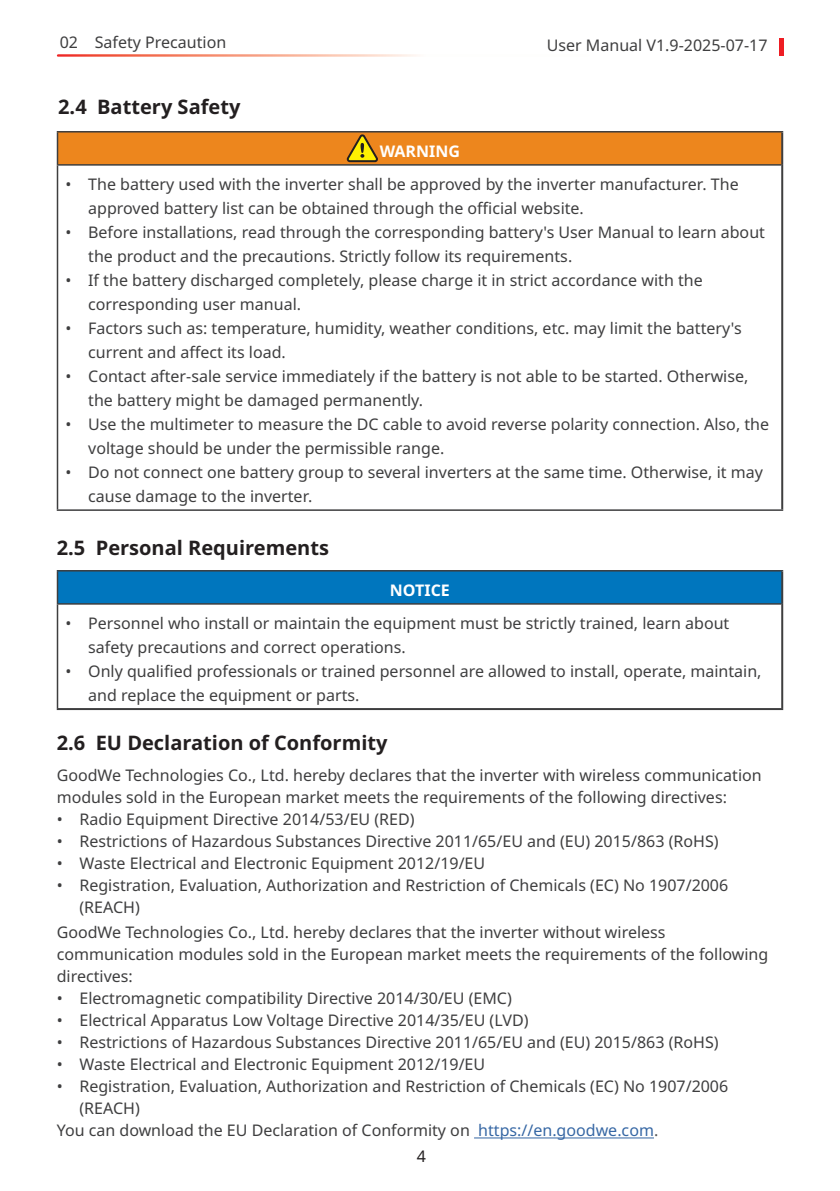
<style>
.page{position:relative;width:840px;height:1191px;background:#fff}
.page>*{position:absolute;margin:0;border:0;box-sizing:border-box;transform-origin:0 0}
.二级标题{font:700 20px "Noto Sans";color:#231f20}
.章{font:16px/24px "Noto Sans";color:#3e3e3f}
.t1{font:700 16px "Noto Sans";color:#fff}
.t2{font:16px "Noto Sans";color:#231f20}
.s1{color:#3667a4}
.s2{color:#545557}
</style>
<div class="page">
<svg style="left:779px;top:38px;width:3px;height:18px"></svg>
<div style="left:57px;top:571px;width:724px;height:33px;background:#0076be"></div>
<hr style="left:57px;top:570px;width:725px;height:1px;background:#3e3e3f">
<hr style="left:57px;top:571px;width:1px;height:32px;background:#3e3e3f">
<hr style="left:57px;top:603px;width:723px;height:1px;background:#3e3e3f">
<hr style="left:57px;top:604px;width:1px;height:104px;background:#3e3e3f">
<hr style="left:780px;top:571px;width:2px;height:33px;background:#3e3e3f">
<hr style="left:780px;top:604px;width:2px;height:104px;background:#3e3e3f">
<hr style="left:57px;top:708px;width:725px;height:2px;background:#3e3e3f">
<div style="left:57px;top:132px;width:724px;height:33px;background:#ed861d"></div>
<hr style="left:57px;top:131px;width:725px;height:1px;background:#3e3e3f">
<hr style="left:57px;top:132px;width:1px;height:32px;background:#3e3e3f">
<hr style="left:57px;top:164px;width:723px;height:2px;background:#3e3e3f">
<hr style="left:57px;top:166px;width:1px;height:343px;background:#3e3e3f">
<hr style="left:57px;top:509px;width:725px;height:2px;background:#3e3e3f">
<hr style="left:780px;top:132px;width:2px;height:33px;background:#3e3e3f">
<hr style="left:780px;top:165px;width:2px;height:344px;background:#3e3e3f">
<svg style="left:344px;top:132px;width:34px;height:31px"></svg>
<hr style="left:474px;top:1137px;width:179px;height:1px;background:#3667a4">
<p class="章" style="left:60px;top:31px;width:168px">02 Safety Precaution</p>
<p class="章" style="left:546px;top:34px;width:222px">User Manual V1.9-2025-07-17</p>
<p class="二级标题" style="left:58px;top:92px;width:184px">2.4 Battery Safety</p>
<p class="t1" style="left:379px;top:140px;width:82px">WARNING</p>
<p class="章" style="left:88px;top:173px;width:651px;text-indent:-23px">• The battery used with the inverter shall be approved by the inverter manufacturer. The approved battery list can be obtained through the official website.</p>
<p class="章" style="left:88px;top:221px;width:678px;text-indent:-23px">• Before installations, read through the corresponding battery's User Manual to learn about the product and the precautions. Strictly follow its requirements.</p>
<p class="章" style="left:88px;top:269px;width:615px;text-indent:-23px">• If the battery discharged completely, please charge it in strict accordance with the corresponding user manual.</p>
<p class="章" style="left:88px;top:317px;width:654px;text-indent:-23px">• Factors such as: temperature, humidity, weather conditions, etc. may limit the battery's current and affect its load.</p>
<p class="章" style="left:88px;top:365px;width:661px;text-indent:-23px">• Contact after-sale service immediately if the battery is not able to be started. Otherwise, the battery might be damaged permanently.</p>
<p class="章" style="left:88px;top:413px;width:682px;text-indent:-23px">• Use the multimeter to measure the DC cable to avoid reverse polarity connection. Also, the voltage should be under the permissible range.</p>
<p class="章" style="left:88px;top:461px;width:675px;text-indent:-23px">• Do not connect one battery group to several inverters at the same time. Otherwise, it may cause damage to the inverter.</p>
<p class="二级标题" style="left:57px;top:533px;width:273px">2.5 Personal Requirements</p>
<p class="t1" style="left:389px;top:579px;width:61px">NOTICE</p>
<p class="章" style="left:88px;top:611px;width:642px;text-indent:-23px">• Personnel who install or maintain the equipment must be strictly trained, learn about safety precautions and correct operations.</p>
<p class="章" style="left:88px;top:659px;width:674px;text-indent:-23px">• Only qualified professionals or trained personnel are allowed to install, operate, maintain, and replace the equipment or parts.</p>
<p class="二级标题" style="left:57px;top:729px;width:332px">2.6 EU Declaration of Conformity</p>
<p class="章" style="left:57px;top:764px;width:706px;line-height:22px">GoodWe Technologies Co., Ltd. hereby declares that the inverter with wireless communication modules sold in the European market meets the requirements of the following directives:</p>
<p class="章" style="left:57px;top:807px;width:359px">• Radio Equipment Directive 2014/53/EU (RED)</p>
<p class="章" style="left:57px;top:829px;width:663px">• Restrictions of Hazardous Substances Directive 2011/65/EU and (EU) 2015/863 (RoHS)</p>
<p class="章" style="left:57px;top:851px;width:430px">• Waste Electrical and Electronic Equipment 2012/19/EU</p>
<p class="章" style="left:79px;top:874px;width:650px;line-height:22px;text-indent:-23px">• Registration, Evaluation, Authorization and Restriction of Chemicals (EC) No 1907/2006 (REACH)</p>
<p class="章" style="left:57px;top:922px;width:712px;line-height:22px">GoodWe Technologies Co., Ltd. hereby declares that the inverter without wireless communication modules sold in the European market meets the requirements of the following directives:</p>
<p class="章" style="left:57px;top:987px;width:456px">• Electromagnetic compatibility Directive 2014/30/EU (EMC)</p>
<p class="章" style="left:57px;top:1009px;width:473px">• Electrical Apparatus Low Voltage Directive 2014/35/EU (LVD)</p>
<p class="章" style="left:57px;top:1031px;width:663px">• Restrictions of Hazardous Substances Directive 2011/65/EU and (EU) 2015/863 (RoHS)</p>
<p class="章" style="left:57px;top:1053px;width:430px">• Waste Electrical and Electronic Equipment 2012/19/EU</p>
<p class="章" style="left:79px;top:1076px;width:650px;line-height:22px;text-indent:-23px">• Registration, Evaluation, Authorization and Restriction of Chemicals (EC) No 1907/2006 (REACH)</p>
<p class="章" style="left:57px;top:1119px;width:602px">You can download the EU Declaration of Conformity on <span class="s1">https://en.goodwe.com</span><span class="s2">.</span></p>
<p class="t2" style="left:416px;top:1145px;width:11px">4</p>
</div>
